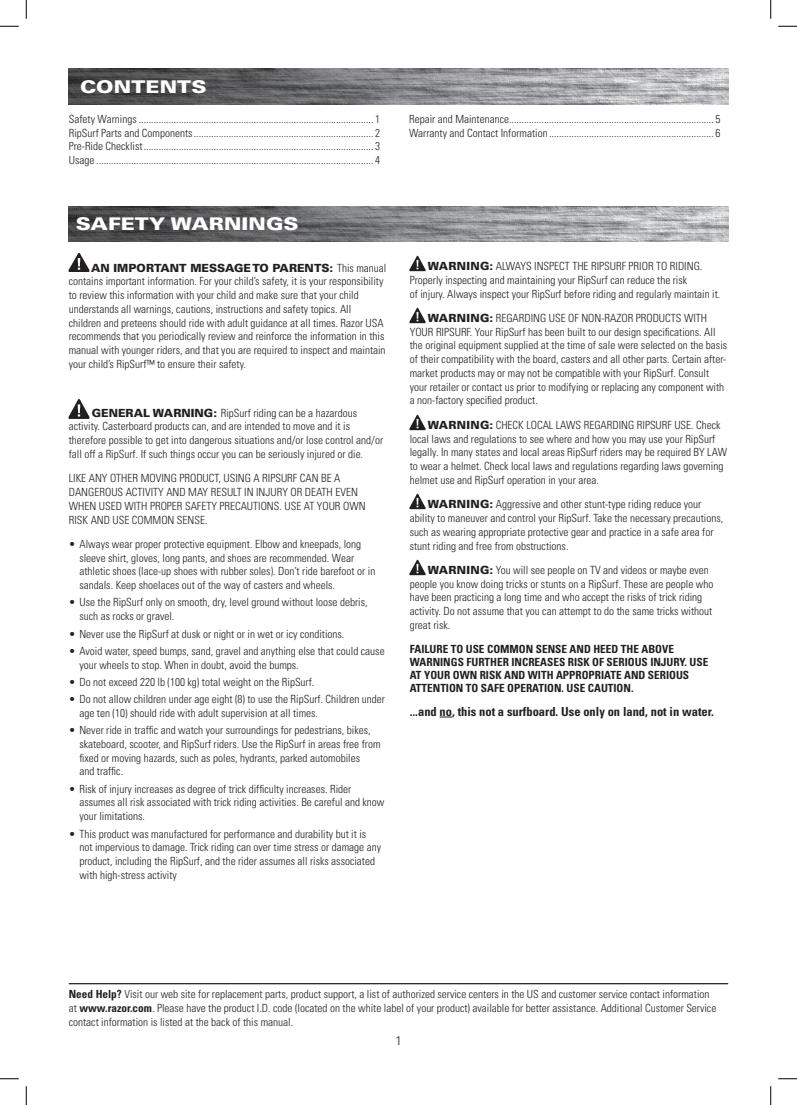
<style>
.page{position:relative;width:797px;height:1105px;background:#fff}
.page>*{position:absolute;margin:0;border:0;box-sizing:border-box;transform-origin:0 0}
.t1{font:900 17.5px "Univers LT Std";color:#fff;scale:1.2 1}
.t2{font:700 condensed 12.5px "Univers LT Std";color:#231f20}
.t3{font:300 12.5px "Univers LT Std";color:#231f20}
.t4{font:300 condensed 11.25px/13.8px "Univers LT Std";color:#231f20}
.t5{font:700 condensed 11.25px/13.1px "Univers LT Std";color:#231f20}
.s1{font-weight:900;font-stretch:normal}
.s2{font-weight:700}
</style>
<div class="page">
<img style="left:69px;top:69px;width:659px;height:35px">
<img style="left:69px;top:206px;width:659px;height:36px">
<hr style="left:69px;top:983px;width:659px;height:1px;background:#231f20">
<img style="left:69px;top:253px;width:20px;height:19px">
<img style="left:69px;top:399px;width:20px;height:20px">
<svg style="left:439px;top:717px;width:13px;height:1px"></svg>
<img style="left:410px;top:256px;width:15px;height:15px">
<img style="left:410px;top:307px;width:15px;height:16px">
<img style="left:410px;top:414px;width:15px;height:16px">
<img style="left:410px;top:494px;width:15px;height:16px">
<img style="left:410px;top:559px;width:15px;height:16px">
<svg style="left:0;top:25px;width:19px;height:2px"></svg>
<svg style="left:778px;top:25px;width:19px;height:2px"></svg>
<svg style="left:0;top:1078px;width:19px;height:1px"></svg>
<svg style="left:778px;top:1078px;width:19px;height:1px"></svg>
<svg style="left:25px;top:0;width:2px;height:19px"></svg>
<svg style="left:25px;top:1086px;width:2px;height:19px"></svg>
<svg style="left:770px;top:0;width:1px;height:19px"></svg>
<svg style="left:770px;top:1086px;width:1px;height:19px"></svg>
<h1 class="t1" style="left:80px;top:76px;width:107px">CONTENTS</h1>
<p class="t4" style="left:69px;top:112px;width:313px;text-align:justify">Safety Warnings .............................................................................................. 1<br>RipSurf Parts and Components........................................................................ 2<br>Pre-Ride Checklist............................................................................................ 3<br>Usage ............................................................................................................... 4</p>
<h1 class="t1" style="left:76px;top:213px;width:187px">SAFETY WARNINGS</h1>
<p class="t4" style="left:69px;top:261px;width:319px;text-indent:22px"><span class="s1">AN IMPORTANT MESSAGE TO PARENTS:</span> This manual contains important information. For your child’s safety, it is your responsibility to review this information with your child and make sure that your child understands all warnings, cautions, instructions and safety topics. All children and preteens should ride with adult guidance at all times. Razor USA recommends that you periodically review and reinforce the information in this manual with younger riders, and that you are required to inspect and maintain your child’s RipSurf™ to ensure their safety.</p>
<p class="t4" style="left:69px;top:406px;width:316px;text-indent:23px"><span class="s1">GENERAL WARNING:</span> RipSurf riding can be a hazardous activity. Casterboard products can, and are intended to move and it is therefore possible to get into dangerous situations and/or lose control and/or fall off a RipSurf. If such things occur you can be seriously injured or die.</p>
<p class="t4" style="left:69px;top:471px;width:298px">LIKE ANY OTHER MOVING PRODUCT, USING A RIPSURF CAN BE A DANGEROUS ACTIVITY AND MAY RESULT IN INJURY OR DEATH EVEN WHEN USED WITH PROPER SAFETY PRECAUTIONS. USE AT YOUR OWN RISK AND USE COMMON SENSE.</p>
<p class="t4" style="left:79px;top:537px;width:297px;text-indent:-11px">• Always wear proper protective equipment. Elbow and kneepads, long sleeve shirt, gloves, long pants, and shoes are recommended. Wear athletic shoes (lace-up shoes with rubber soles). Don’t ride barefoot or in sandals. Keep shoelaces out of the way of casters and wheels.</p>
<p class="t4" style="left:79px;top:596px;width:290px;text-indent:-11px">• Use the RipSurf only on smooth, dry, level ground without loose debris, such as rocks or gravel.</p>
<p class="t4" style="left:69px;top:627px;width:277px">• Never use the RipSurf at dusk or night or in wet or icy conditions.</p>
<p class="t4" style="left:79px;top:644px;width:307px;text-indent:-11px">• Avoid water, speed bumps, sand, gravel and anything else that could cause your wheels to stop. When in doubt, avoid the bumps.</p>
<p class="t4" style="left:69px;top:675px;width:247px">• Do not exceed 220 lb (100 kg) total weight on the RipSurf.</p>
<p class="t4" style="left:79px;top:692px;width:307px;text-indent:-11px">• Do not allow children under age eight (8) to use the RipSurf. Children under age ten (10) should ride with adult supervision at all times.</p>
<p class="t4" style="left:79px;top:723px;width:302px;text-indent:-11px">• Never ride in traffic and watch your surroundings for pedestrians, bikes, skateboard, scooter, and RipSurf riders. Use the RipSurf in areas free from fixed or moving hazards, such as poles, hydrants, parked automobiles<br>and traffic.</p>
<p class="t4" style="left:79px;top:782px;width:306px;text-indent:-11px">• Risk of injury increases as degree of trick difficulty increases. Rider assumes all risk associated with trick riding activities. Be careful and know your limitations.</p>
<p class="t4" style="left:79px;top:827px;width:303px;text-indent:-11px">• This product was manufactured for performance and durability but it is not impervious to damage. Trick riding can over time stress or damage any product, including the RipSurf, and the rider assumes all risks associated with high-stress activity</p>
<p class="t4" style="left:409px;top:112px;width:313px">Repair and Maintenance.................................................................................. 5<br>Warranty and Contact Information .................................................................. 6</p>
<p class="t4" style="left:410px;top:259px;width:312px;text-indent:18px"><span class="s1">WARNING:</span> ALWAYS INSPECT THE RIPSURF PRIOR TO RIDING.<br>Properly inspecting and maintaining your RipSurf can reduce the risk<br>of injury. Always inspect your RipSurf before riding and regularly maintain it.</p>
<p class="t4" style="left:410px;top:311px;width:319px;text-indent:18px"><span class="s1">WARNING:</span> REGARDING USE OF NON-RAZOR PRODUCTS WITH YOUR RIPSURF. Your RipSurf has been built to our design specifications. All the original equipment supplied at the time of sale were selected on the basis of their compatibility with the board, casters and all other parts. Certain after&shy;market products may or may not be compatible with your RipSurf. Consult your retailer or contact us prior to modifying or replacing any component with a non-factory specified product.</p>
<p class="t4" style="left:410px;top:418px;width:319px;text-indent:18px"><span class="s1">WARNING:</span> CHECK LOCAL LAWS REGARDING RIPSURF USE. Check local laws and regulations to see where and how you may use your RipSurf legally. In many states and local areas RipSurf riders may be required BY LAW to wear a helmet. Check local laws and regulations regarding laws governing helmet use and RipSurf operation in your area.</p>
<p class="t4" style="left:410px;top:497px;width:315px;text-indent:18px"><span class="s1">WARNING:</span> Aggressive and other stunt-type riding reduce your ability to maneuver and control your RipSurf. Take the necessary precautions, such as wearing appropriate protective gear and practice in a safe area for stunt riding and free from obstructions.</p>
<p class="t4" style="left:410px;top:563px;width:305px;text-indent:18px"><span class="s1">WARNING:</span> You will see people on TV and videos or maybe even people you know doing tricks or stunts on a RipSurf. These are people who have been practicing a long time and who accept the risks of trick riding activity. Do not assume that you can attempt to do the same tricks without great risk.</p>
<p class="t5" style="left:410px;top:642px;width:300px">FAILURE TO USE COMMON SENSE AND HEED THE ABOVE WARNINGS FURTHER INCREASES RISK OF SERIOUS INJURY. USE AT YOUR OWN RISK AND WITH APPROPRIATE AND SERIOUS ATTENTION TO SAFE OPERATION. USE CAUTION.</p>
<p class="t2" style="left:410px;top:704px;width:305px">...and no, this not a surfboard. Use only on land, not in water.</p>
<p class="t4" style="left:69px;top:987px;width:649px"><span class="s2">Need Help?</span> Visit our web site for replacement parts, product support, a list of authorized service centers in the US and customer service contact information at <span class="s2">www.razor.com</span>. Please have the product I.D. code (located on the white label of your product) available for better assistance. Additional Customer Service contact information is listed at the back of this manual.</p>
<p class="t3" style="left:395px;top:1033px;width:8px">1</p>
</div>
